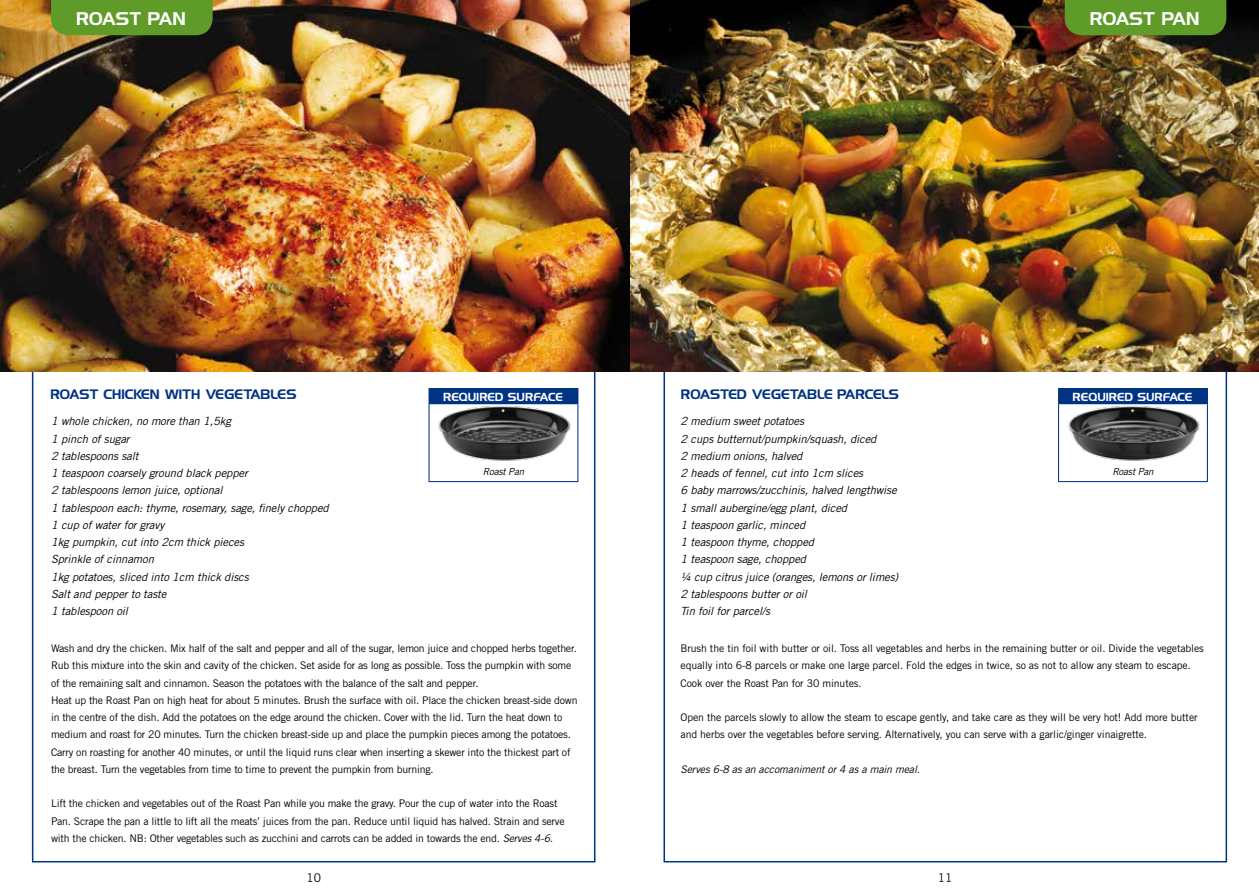
<style>
.page{position:relative;width:1259px;height:893px;background:#fff}
.page>*{position:absolute;margin:0;border:0;box-sizing:border-box;transform-origin:0 0}
.t1{font:16.5px "Hancock Park Laser";letter-spacing:-.02em;color:#fff}
.t2{font:12.3px "Hancock Park Laser";letter-spacing:-.02em;color:#003382}
.t3{font:12.3px "Hancock Park Laser";letter-spacing:.01em;color:#003382}
.t4{font:12px "Trade Gothic";color:#000}
.t5{font:italic 11.25px/17.2px "Trade Gothic";letter-spacing:-.01em;color:#000}
.t6{font:10.5px/17.2px "Trade Gothic";letter-spacing:-.02em;color:#000}
.t7{font:italic 10.5px "Trade Gothic";letter-spacing:-.01em;color:#000}
.t8{font:10.5px "Hancock Park Laser";letter-spacing:.02em;color:#fff}
.t9{font:italic 9.75px "Trade Gothic";letter-spacing:-.025em;color:#000}
.s1{font-style:italic}
</style>
<div class="page">
<img style="left:0;top:0;width:1259px;height:371px">
<div style="left:429px;top:389px;width:149px;height:15px;background:#003382"></div>
<hr style="left:428px;top:388px;width:150px;height:1px;background:#003382">
<svg style="left:428px;top:389px;width:1px;height:14px"></svg>
<hr style="left:428px;top:403px;width:150px;height:1px;background:#003382">
<hr style="left:428px;top:404px;width:1px;height:77px;background:#003382">
<hr style="left:577px;top:404px;width:1px;height:77px;background:#003382">
<hr style="left:428px;top:481px;width:150px;height:1px;background:#003382">
<div style="left:1064px;top:0;width:162px;height:35px;background:#5e9b28"></div>
<div style="left:51px;top:0;width:162px;height:35px;background:#5e9b28"></div>
<img style="left:434px;top:404px;width:141px;height:57px">
<div style="left:1058px;top:389px;width:149px;height:15px;background:#003382"></div>
<hr style="left:1058px;top:388px;width:150px;height:1px;background:#003382">
<svg style="left:1207px;top:389px;width:1px;height:14px"></svg>
<hr style="left:1058px;top:403px;width:150px;height:1px;background:#003382">
<hr style="left:1058px;top:404px;width:1px;height:77px;background:#003382">
<hr style="left:1207px;top:404px;width:1px;height:77px;background:#003382">
<hr style="left:1058px;top:481px;width:150px;height:1px;background:#003382">
<img style="left:1063px;top:404px;width:142px;height:57px">
<h1 class="t1" style="left:77px;top:10px;width:111px">ROAST PAN</h1>
<h1 class="t1" style="left:1090px;top:10px;width:111px">ROAST PAN</h1>
<p class="t2" style="left:51px;top:387px;width:124px">ROAST CHICKEN WITH</p>
<p class="t3" style="left:206px;top:387px;width:92px">VEGETABLES</p>
<p class="t5" style="left:51px;top:413px;width:279px">1 whole chicken, no more than 1,5kg<br>1 pinch of sugar<br>2 tablespoons salt<br>1 teaspoon coarsely ground black pepper<br>2 tablespoons lemon juice, optional<br>1 tablespoon each: thyme, rosemary, sage, finely chopped<br>1 cup of water for gravy<br>1kg pumpkin, cut into 2cm thick pieces<br>Sprinkle of cinnamon<br>1kg potatoes, sliced into 1cm thick discs<br>Salt and pepper to taste<br>1 tablespoon oil</p>
<p class="t8" style="left:444px;top:391px;width:121px">REQUIRED SURFACE</p>
<p class="t9" style="left:483px;top:466px;width:43px">Roast Pan</p>
<p class="t2" style="left:681px;top:387px;width:49px">ROASTED</p>
<p class="t2" style="left:752px;top:387px;width:20px">VEGETABLE</p>
<p class="t2" style="left:838px;top:387px;width:10px">PARCEL</p>
<p class="t2" style="left:889px;top:387px;width:12px">S</p>
<p class="t5" style="left:680px;top:413px;width:219px">2 medium sweet potatoes<br>2 cups butternut/pumpkin/squash, diced<br>2 medium onions, halved<br>2 heads of fennel, cut into 1cm slices<br>6 baby marrows/zucchinis, halved lengthwise<br>1 small aubergine/egg plant, diced<br>1 teaspoon garlic, minced<br>1 teaspoon thyme, chopped<br>1 teaspoon sage, chopped<br>¼ cup citrus juice (oranges, lemons or limes)<br>2 tablespoons butter or oil<br>Tin foil for parcel/s</p>
<p class="t8" style="left:1073px;top:391px;width:121px">REQUIRED SURFACE</p>
<p class="t9" style="left:1112px;top:466px;width:43px">Roast Pan</p>
<p class="t6" style="left:51px;top:640px;width:528px">Wash and dry the chicken. Mix half of the salt and pepper and all of the sugar, lemon juice and chopped herbs together.<br>Rub this mixture into the skin and cavity of the chicken. Set aside for as long as possible. Toss the pumpkin with some of the remaining salt and cinnamon. Season the potatoes with the balance of the salt and pepper.<br>Heat up the Roast Pan on high heat for about 5 minutes. Brush the surface with oil. Place the chicken breast-side down in the centre of the dish. Add the potatoes on the edge around the chicken. Cover with the lid. Turn the heat down to medium and roast for 20 minutes. Turn the chicken breast-side up and place the pumpkin pieces among the potatoes.<br>Carry on roasting for another 40 minutes, or until the liquid runs clear when inserting a skewer into the thickest part of the breast. Turn the vegetables from time to time to prevent the pumpkin from burning.</p>
<p class="t6" style="left:51px;top:795px;width:515px">Lift the chicken and vegetables out of the Roast Pan while you make the gravy. Pour the cup of water into the Roast<br>Pan. Scrape the pan a little to lift all the meats’ juices from the pan. Reduce until liquid has halved. Strain and serve with the chicken. NB: Other vegetables such as zucchini and carrots can be added in towards the end. <span class="s1">Serves 4-6.</span></p>
<p class="t6" style="left:680px;top:640px;width:525px">Brush the tin foil with butter or oil. Toss all vegetables and herbs in the remaining butter or oil. Divide the vegetables equally into 6-8 parcels or make one large parcel. Fold the edges in twice, so as not to allow any steam to escape.<br>Cook over the Roast Pan for 30 minutes.</p>
<p class="t6" style="left:680px;top:709px;width:518px">Open the parcels slowly to allow the steam to escape gently, and take care as they will be very hot! Add more butter and herbs over the vegetables before serving. Alternatively, you can serve with a garlic/ginger vinaigrette.</p>
<p class="t7" style="left:680px;top:763px;width:241px">Serves 6-8 as an accomaniment or 4 as a main meal.</p>
<p class="t4" style="left:306px;top:870px;width:16px">10</p>
<p class="t4" style="left:938px;top:870px;width:16px">11</p>
</div>
